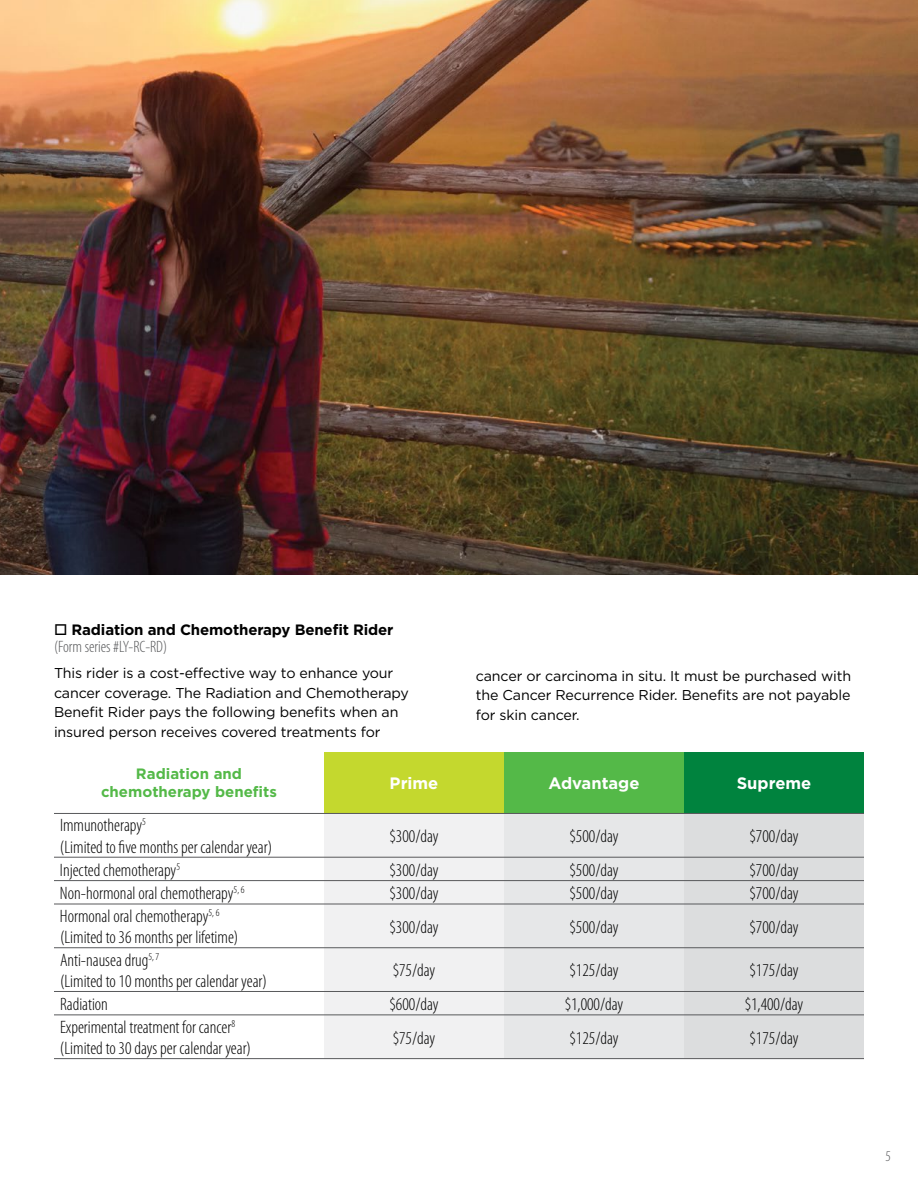
<style>
.page{position:relative;width:918px;height:1188px;background:#fff}
.page>*{position:absolute;margin:0;border:0;box-sizing:border-box;transform-origin:0 0}
.t1{font:300 condensed 18px/21.6px "Myriad Pro";color:#000}
.t2{font:300 condensed 16.5px "Myriad Pro";color:#58595b}
.t3{font:700 16.5px "Gotham";color:#fff}
.t4{font:700 15px "Gotham";letter-spacing:-.01em;color:#000}
.t5{font:700 15px/18px "Gotham";color:#54b948;text-align:center}
.t6{font:300 condensed 15px "Myriad Pro";color:#58595b}
.t7{font:14.25px/19.5px "Gotham";letter-spacing:-.01em;color:#000}
</style>
<div class="page">
<div style="left:324px;top:752px;width:180px;height:61px;background:#c4d82e"></div>
<div style="left:504px;top:752px;width:180px;height:61px;background:#54b948"></div>
<div style="left:684px;top:752px;width:180px;height:61px;background:#00833e"></div>
<div style="left:324px;top:814px;width:180px;height:244px;background:#f1f1f2"></div>
<div style="left:504px;top:814px;width:180px;height:244px;background:#e6e7e8"></div>
<div style="left:684px;top:814px;width:180px;height:244px;background:#dcddde"></div>
<hr style="left:54px;top:813px;width:270px;height:1px;background:#58595b">
<hr style="left:324px;top:813px;width:180px;height:1px;background:#58595b">
<hr style="left:504px;top:813px;width:180px;height:1px;background:#58595b">
<hr style="left:684px;top:813px;width:180px;height:1px;background:#58595b">
<hr style="left:54px;top:857px;width:270px;height:1px;background:#58595b">
<hr style="left:324px;top:857px;width:180px;height:1px;background:#58595b">
<hr style="left:504px;top:857px;width:180px;height:1px;background:#58595b">
<hr style="left:684px;top:857px;width:180px;height:1px;background:#58595b">
<hr style="left:54px;top:880px;width:270px;height:1px;background:#58595b">
<hr style="left:324px;top:880px;width:180px;height:1px;background:#58595b">
<hr style="left:504px;top:880px;width:180px;height:1px;background:#58595b">
<hr style="left:684px;top:880px;width:180px;height:1px;background:#58595b">
<hr style="left:54px;top:904px;width:270px;height:1px;background:#58595b">
<hr style="left:324px;top:904px;width:180px;height:1px;background:#58595b">
<hr style="left:504px;top:904px;width:180px;height:1px;background:#58595b">
<hr style="left:684px;top:904px;width:180px;height:1px;background:#58595b">
<hr style="left:54px;top:947px;width:270px;height:1px;background:#58595b">
<hr style="left:324px;top:947px;width:180px;height:1px;background:#58595b">
<hr style="left:504px;top:947px;width:180px;height:1px;background:#58595b">
<hr style="left:684px;top:947px;width:180px;height:1px;background:#58595b">
<hr style="left:54px;top:991px;width:270px;height:1px;background:#58595b">
<hr style="left:324px;top:991px;width:180px;height:1px;background:#58595b">
<hr style="left:504px;top:991px;width:180px;height:1px;background:#58595b">
<hr style="left:684px;top:991px;width:180px;height:1px;background:#58595b">
<hr style="left:54px;top:1015px;width:270px;height:1px;background:#58595b">
<hr style="left:324px;top:1015px;width:180px;height:1px;background:#58595b">
<hr style="left:504px;top:1015px;width:180px;height:1px;background:#58595b">
<hr style="left:684px;top:1015px;width:180px;height:1px;background:#58595b">
<hr style="left:54px;top:1058px;width:270px;height:1px;background:#58595b">
<hr style="left:324px;top:1058px;width:180px;height:1px;background:#58595b">
<hr style="left:504px;top:1058px;width:180px;height:1px;background:#58595b">
<hr style="left:684px;top:1058px;width:180px;height:1px;background:#58595b">
<img style="left:0;top:0;width:918px;height:575px">
<p class="t4" style="left:54px;top:620px;width:341px">□ Radiation and Chemotherapy Benefit Rider</p>
<p class="t2" style="left:54px;top:638px;width:115px">(Form series #LY-RC-RD)</p>
<p class="t7" style="left:54px;top:663px;width:356px">This rider is a cost-effective way to enhance your cancer coverage. The Radiation and Chemotherapy Benefit Rider pays the following benefits when an insured person receives covered treatments for</p>
<p class="t5" style="left:101px;top:765px;width:177px">Radiation and chemotherapy benefits</p>
<p class="t3" style="left:390px;top:772px;width:50px">Prime</p>
<p class="t3" style="left:548px;top:772px;width:93px">Advantage</p>
<p class="t3" style="left:737px;top:772px;width:76px">Supreme</p>
<p class="t1" style="left:60px;top:815px;width:214px">Immunotherapy<sup>5<br></sup>(Limited to five months per calendar year)</p>
<p class="t1" style="left:389px;top:826px;width:51px">$300/day</p>
<p class="t1" style="left:569px;top:826px;width:51px">$500/day</p>
<p class="t1" style="left:749px;top:826px;width:51px">$700/day</p>
<p class="t1" style="left:60px;top:859px;width:122px">Injected chemotherapy<sup>5</sup></p>
<p class="t1" style="left:389px;top:859px;width:51px">$300/day</p>
<p class="t1" style="left:569px;top:859px;width:51px">$500/day</p>
<p class="t1" style="left:749px;top:859px;width:51px">$700/day</p>
<p class="t1" style="left:60px;top:883px;width:186px">Non-hormonal oral chemotherapy<sup>5,</sup> <sup>6</sup></p>
<p class="t1" style="left:389px;top:883px;width:51px">$300/day</p>
<p class="t1" style="left:569px;top:883px;width:51px">$500/day</p>
<p class="t1" style="left:749px;top:883px;width:51px">$700/day</p>
<p class="t1" style="left:60px;top:906px;width:180px">Hormonal oral chemotherapy<sup>5,</sup> <sup>6 </sup>(Limited to 36 months per lifetime)</p>
<p class="t1" style="left:389px;top:916px;width:51px">$300/day</p>
<p class="t1" style="left:569px;top:916px;width:51px">$500/day</p>
<p class="t1" style="left:749px;top:916px;width:51px">$700/day</p>
<p class="t1" style="left:60px;top:949px;width:209px">Anti-nausea drug<sup>5,</sup> <sup>7<br></sup>(Limited to 10 months per calendar year)</p>
<p class="t1" style="left:393px;top:960px;width:44px">$75/day</p>
<p class="t1" style="left:569px;top:960px;width:51px">$125/day</p>
<p class="t1" style="left:749px;top:960px;width:51px">$175/day</p>
<p class="t1" style="left:60px;top:994px;width:49px">Radiation</p>
<p class="t1" style="left:389px;top:994px;width:51px">$600/day</p>
<p class="t1" style="left:565px;top:994px;width:60px">$1,000/day</p>
<p class="t1" style="left:745px;top:994px;width:60px">$1,400/day</p>
<p class="t1" style="left:60px;top:1016px;width:193px">Experimental treatment for cancer<sup>8 </sup>(Limited to 30 days per calendar year)</p>
<p class="t1" style="left:393px;top:1027px;width:44px">$75/day</p>
<p class="t1" style="left:569px;top:1027px;width:51px">$125/day</p>
<p class="t1" style="left:749px;top:1027px;width:51px">$175/day</p>
<p class="t7" style="left:476px;top:666px;width:377px;text-align:justify">cancer or carcinoma in situ. It must be purchased with the Cancer Recurrence Rider. Benefits are not payable for skin cancer.</p>
<p class="t6" style="left:886px;top:1148px;width:7px">5</p>
</div>
